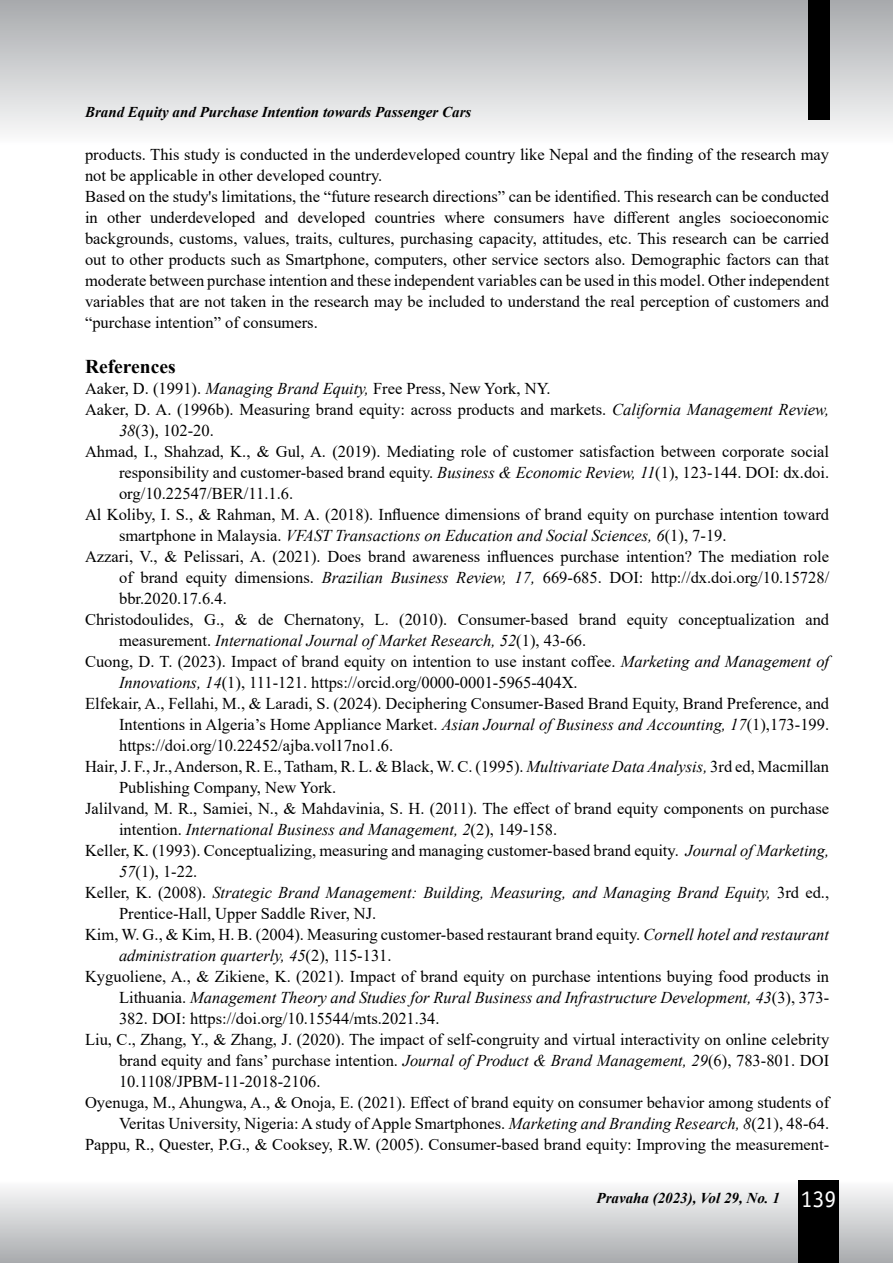
<style>
.page{position:relative;width:893px;height:1263px;background:#fff}
.page>*{position:absolute;margin:0;border:0;box-sizing:border-box;transform-origin:0 0}
.t1{font:700 19.5px "Times New Roman";color:#000}
.t2{font:16.5px/21px "Times New Roman";color:#000}
.t3{font:italic 16.5px "Times New Roman";color:#000}
.t4{font:italic 700 15px "Times New Roman";color:#000}
.s1{font-style:italic}
.s2{font-style:normal}
.s3{font-family:"Officina Sans Std";font-weight:400;font-style:normal;font-size:24px;color:#fff}
</style>
<div class="page">
<div style="left:0;top:0;width:893px;height:145px;background:linear-gradient(to bottom,#a7aaac,#fcfcfc)"></div>
<div style="left:0;top:1180px;width:893px;height:83px;background:linear-gradient(to bottom,#fcfcfd,#a8abad)"></div>
<div style="left:808px;top:0;width:21px;height:120px;background:#000"></div>
<div style="left:798px;top:1180px;width:41px;height:83px;background:#000"></div>
<p class="t4" style="left:85px;top:102px;width:388px">Brand Equity and Purchase Intention towards Passenger Cars</p>
<p class="t2" style="left:85px;top:144px;width:746px">products. This study is conducted in the underdeveloped country like Nepal and the finding of the research may not be applicable in other developed country.<br>Based on the study's limitations, the “future research directions” can be identified. This research can be conducted in other underdeveloped and developed countries where consumers have different angles socioeconomic backgrounds, customs, values, traits, cultures, purchasing capacity, attitudes, etc. This research can be carried out to other products such as Smartphone, computers, other service sectors also. Demographic factors can that moderate between purchase intention and these independent variables can be used in this model. Other independent variables that are not taken in the research may be included to understand the real perception of customers and “purchase intention” of consumers.</p>
<p class="t1" style="left:85px;top:352px;width:92px">References</p>
<p class="t2" style="left:85px;top:377px;width:467px">Aaker, D. (1991). <span class="s1">Managing Brand Equity,</span> Free Press, New York, NY.</p>
<p class="t2" style="left:85px;top:398px;width:746px">Aaker, D. A. (1996b). Measuring brand equity: across products and markets. <span class="s1">California Management Review,</span></p>
<p class="t2" style="left:119px;top:419px;width:96px"><span class="s1">38</span>(3), 102-20.</p>
<p class="t2" style="left:85px;top:440px;width:746px">Ahmad, I., Shahzad, K., &amp; Gul, A. (2019). Mediating role of customer satisfaction between corporate social</p>
<p class="t2" style="left:119px;top:461px;width:712px">responsibility and customer-based brand equity. <span class="s1">Business &amp; Economic Review, 11</span>(1), 123-144. DOI: dx.doi.</p>
<p class="t2" style="left:119px;top:482px;width:176px">org/10.22547/BER/11.1.6.</p>
<p class="t2" style="left:85px;top:503px;width:746px">Al Koliby, I. S., &amp; Rahman, M. A. (2018). Influence dimensions of brand equity on purchase intention toward</p>
<p class="t3" style="left:119px;top:524px;width:609px"><span class="s2">smartphone in Malaysia.</span> VFAST Transactions on Education and Social Sciences, 6<span class="s2">(1), 7-19.</span></p>
<p class="t2" style="left:85px;top:545px;width:746px">Azzari, V., &amp; Pelissari, A. (2021). Does brand awareness influences purchase intention? The mediation role</p>
<p class="t2" style="left:119px;top:566px;width:712px">of brand equity dimensions. <span class="s1">Brazilian Business Review, 17,</span> 669-685. DOI: http://dx.doi.org/10.15728/</p>
<p class="t2" style="left:119px;top:587px;width:109px">bbr.2020.17.6.4.</p>
<p class="t2" style="left:85px;top:608px;width:746px">Christodoulides, G., &amp; de Chernatony, L. (2010). Consumer-based brand equity conceptualization and</p>
<p class="t3" style="left:119px;top:629px;width:469px"><span class="s2">measurement.</span> International Journal of Market Research, 52<span class="s2">(1), 43-66.</span></p>
<p class="t2" style="left:85px;top:650px;width:746px">Cuong, D. T. (2023). Impact of brand equity on intention to use instant coffee. <span class="s1">Marketing and Management of</span></p>
<p class="t2" style="left:119px;top:671px;width:460px"><span class="s1">Innovations, 14</span>(1), 111-121. https://orcid.org/0000-0001-5965-404X.</p>
<p class="t2" style="left:85px;top:692px;width:746px">Elfekair, A., Fellahi, M., &amp; Laradi, S. (2024). Deciphering Consumer-Based Brand Equity, Brand Preference, and</p>
<p class="t2" style="left:119px;top:713px;width:712px">Intentions in Algeria’s Home Appliance Market. <span class="s1">Asian Journal of Business and Accounting, 17</span>(1),173-199.</p>
<p class="t2" style="left:119px;top:734px;width:276px">https://doi.org/10.22452/ajba.vol17no1.6.</p>
<p class="t2" style="left:85px;top:755px;width:746px">Hair, J. F., Jr., Anderson, R. E., Tatham, R. L. &amp; Black, W. C. (1995). <span class="s1">Multivariate Data Analysis,</span> 3rd ed, Macmillan</p>
<p class="t2" style="left:119px;top:776px;width:219px">Publishing Company, New York.</p>
<p class="t2" style="left:85px;top:797px;width:746px">Jalilvand, M. R., Samiei, N., &amp; Mahdavinia, S. H. (2011). The effect of brand equity components on purchase</p>
<p class="t3" style="left:119px;top:818px;width:440px"><span class="s2">intention.</span> International Business and Management, 2<span class="s2">(2), 149-158.</span></p>
<p class="t2" style="left:85px;top:839px;width:746px">Keller, K. (1993). Conceptualizing, measuring and managing customer-based brand equity. <span class="s1">Journal of Marketing,</span></p>
<p class="t2" style="left:119px;top:860px;width:80px"><span class="s1">57</span>(1), 1-22.</p>
<p class="t3" style="left:85px;top:881px;width:746px"><span class="s2">Keller, K. (2008).</span> Strategic Brand Management: Building, Measuring, and Managing Brand Equity, <span class="s2">3rd ed.,</span></p>
<p class="t2" style="left:119px;top:902px;width:259px">Prentice-Hall, Upper Saddle River, NJ.</p>
<p class="t2" style="left:85px;top:923px;width:746px">Kim, W. G., &amp; Kim, H. B. (2004). Measuring customer-based restaurant brand equity. <span class="s1">Cornell hotel and restaurant</span></p>
<p class="t3" style="left:119px;top:944px;width:274px">administration quarterly, 45<span class="s2">(2), 115-131.</span></p>
<p class="t2" style="left:85px;top:965px;width:746px">Kyguoliene, A., &amp; Zikiene, K. (2021). Impact of brand equity on purchase intentions buying food products in</p>
<p class="t3" style="left:119px;top:986px;width:712px"><span class="s2">Lithuania.</span> Management Theory and Studies for Rural Business and Infrastructure Development, 43<span class="s2">(3), 373-</span></p>
<p class="t2" style="left:119px;top:1007px;width:322px">382. DOI: https://doi.org/10.15544/mts.2021.34.</p>
<p class="t2" style="left:85px;top:1028px;width:746px">Liu, C., Zhang, Y., &amp; Zhang, J. (2020). The impact of self-congruity and virtual interactivity on online celebrity</p>
<p class="t2" style="left:119px;top:1049px;width:712px">brand equity and fans’ purchase intention. <span class="s1">Journal of Product &amp; Brand Management, 29</span>(6), 783-801. DOI</p>
<p class="t2" style="left:119px;top:1070px;width:203px">10.1108/JPBM-11-2018-2106.</p>
<p class="t2" style="left:85px;top:1091px;width:746px">Oyenuga, M., Ahungwa, A., &amp; Onoja, E. (2021). Effect of brand equity on consumer behavior among students of</p>
<p class="t2" style="left:119px;top:1112px;width:712px">Veritas University, Nigeria: A study of Apple Smartphones. <span class="s1">Marketing and Branding Research, 8</span>(21), 48-64.</p>
<p class="t2" style="left:85px;top:1133px;width:746px">Pappu, R., Quester, P.G., &amp; Cooksey, R.W. (2005). Consumer-based brand equity: Improving the measurement-</p>
<p class="t4" style="left:596px;top:1187px;width:242px">Pravaha (2023), Vol 29, No. 1 <span class="s3">139</span></p>
</div>
